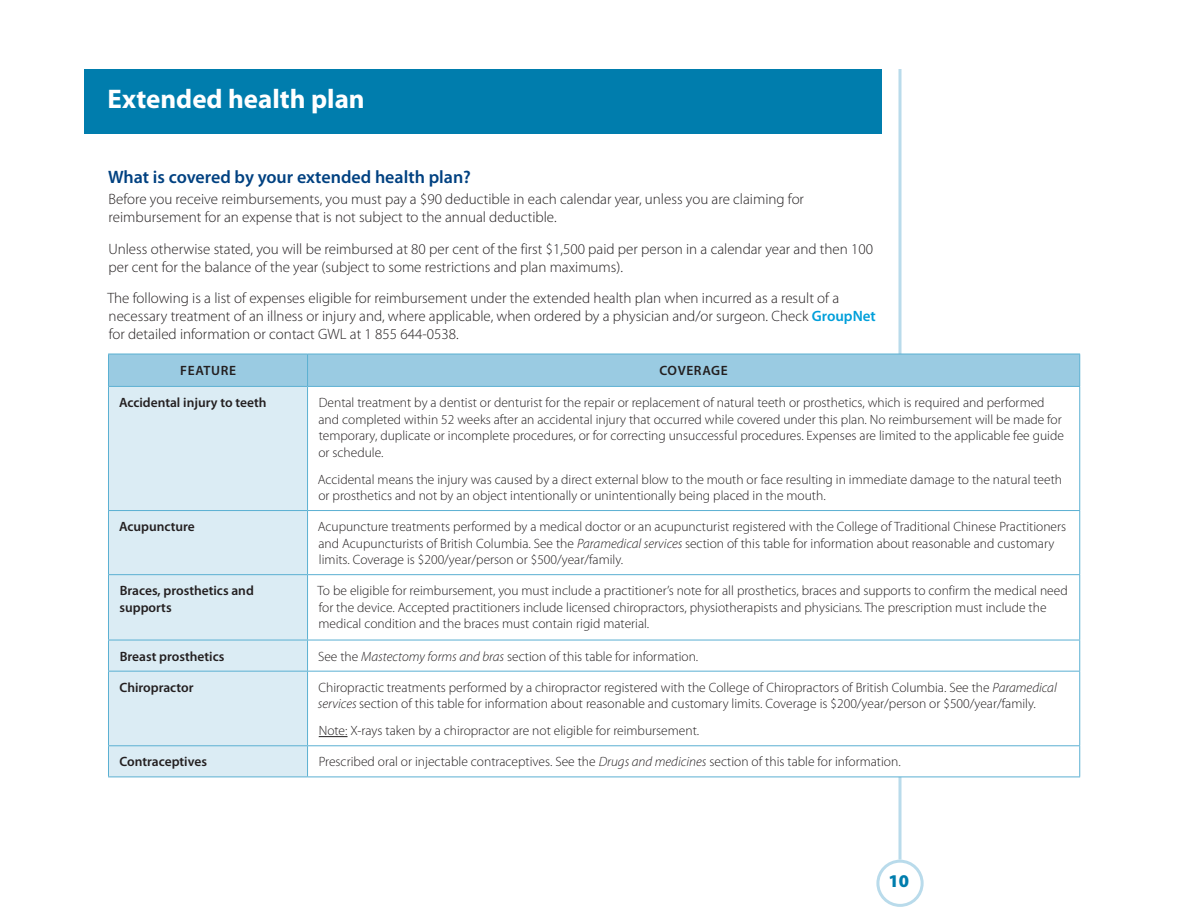
<style>
.page{position:relative;width:1188px;height:918px;background:#fff}
.page>*{position:absolute;margin:0;border:0;box-sizing:border-box;transform-origin:0 0}
.t1{font:700 27px "Myriad Pro";color:#fff}
.t2{font:600 18px "Myriad Pro";color:#014181}
.t3{font:900 18px "Myriad Pro";color:#007dad}
.text_-_body{font:300 15px/18px "Myriad Pro";color:#231f20}
.TABLE_text{font:300 13.5px/16.5px "Myriad Pro";color:#231f20}
.TABLE_text_bold{font:600 13.5px/16.5px "Myriad Pro";color:#231f20}
.Table_Header{font:600 13.5px "Myriad Pro";letter-spacing:.045em;color:#231f20}
.s1{font-weight:600;color:#009fda}
.s2{font-style:italic}
</style>
<div class="page">
<div style="left:876px;top:860px;width:48px;height:47px;border:3px solid #b9dbeb;border-radius:50%"></div>
<svg style="left:898px;top:69px;width:4px;height:791px"></svg>
<div style="left:84px;top:69px;width:798px;height:64px;background:#007dad"></div>
<div style="left:109px;top:355px;width:970px;height:31px;background:#9acbe2"></div>
<div style="left:109px;top:387px;width:198px;height:390px;background:#dbecf4"></div>
<svg style="left:308px;top:387px;width:771px;height:390px"></svg>
<hr style="left:108px;top:354px;width:1px;height:32px;background:#5bb0d2">
<hr style="left:108px;top:354px;width:200px;height:1px;background:#5bb0d2">
<hr style="left:308px;top:354px;width:772px;height:1px;background:#5bb0d2">
<hr style="left:307px;top:354px;width:1px;height:32px;background:#5bb0d2">
<hr style="left:1079px;top:354px;width:1px;height:32px;background:#5bb0d2">
<hr style="left:108px;top:387px;width:1px;height:123px;background:#5bb0d2">
<hr style="left:108px;top:511px;width:1px;height:63px;background:#5bb0d2">
<hr style="left:108px;top:575px;width:1px;height:65px;background:#5bb0d2">
<hr style="left:108px;top:640px;width:1px;height:31px;background:#5bb0d2">
<hr style="left:108px;top:672px;width:1px;height:73px;background:#5bb0d2">
<hr style="left:108px;top:386px;width:200px;height:1px;background:#5bb0d2">
<hr style="left:108px;top:510px;width:200px;height:1px;background:#5bb0d2">
<hr style="left:108px;top:574px;width:200px;height:1px;background:#5bb0d2">
<hr style="left:108px;top:640px;width:200px;height:1px;background:#5bb0d2">
<hr style="left:108px;top:671px;width:200px;height:1px;background:#5bb0d2">
<hr style="left:307px;top:387px;width:1px;height:123px;background:#5bb0d2">
<hr style="left:307px;top:511px;width:1px;height:63px;background:#5bb0d2">
<hr style="left:307px;top:575px;width:1px;height:65px;background:#5bb0d2">
<hr style="left:307px;top:640px;width:1px;height:31px;background:#5bb0d2">
<hr style="left:307px;top:672px;width:1px;height:73px;background:#5bb0d2">
<hr style="left:308px;top:386px;width:772px;height:1px;background:#5bb0d2">
<hr style="left:1079px;top:387px;width:1px;height:123px;background:#5bb0d2">
<hr style="left:1079px;top:511px;width:1px;height:63px;background:#5bb0d2">
<hr style="left:1079px;top:575px;width:1px;height:65px;background:#5bb0d2">
<hr style="left:1079px;top:640px;width:1px;height:31px;background:#5bb0d2">
<hr style="left:1079px;top:672px;width:1px;height:73px;background:#5bb0d2">
<hr style="left:308px;top:510px;width:772px;height:1px;background:#5bb0d2">
<hr style="left:308px;top:574px;width:772px;height:1px;background:#5bb0d2">
<hr style="left:308px;top:640px;width:772px;height:1px;background:#5bb0d2">
<hr style="left:308px;top:671px;width:772px;height:1px;background:#5bb0d2">
<hr style="left:108px;top:746px;width:1px;height:31px;background:#5bb0d2">
<hr style="left:108px;top:745px;width:200px;height:1px;background:#5bb0d2">
<hr style="left:307px;top:746px;width:1px;height:31px;background:#5bb0d2">
<hr style="left:308px;top:745px;width:772px;height:1px;background:#5bb0d2">
<hr style="left:1079px;top:746px;width:1px;height:31px;background:#5bb0d2">
<hr style="left:308px;top:777px;width:772px;height:1px;background:#5bb0d2">
<hr style="left:108px;top:777px;width:200px;height:1px;background:#5bb0d2">
<svg style="left:319px;top:736px;width:29px;height:1px"></svg>
<h1 class="t1" style="left:108px;top:81px;width:259px">Extended health plan</h1>
<h2 class="t2" style="left:108px;top:166px;width:364px">What is covered by your extended health plan?</h2>
<p class="text_-_body" style="left:109px;top:190px;width:697px">Before you receive reimbursements, you must pay a $90 deductible in each calendar year, unless you are claiming for reimbursement for an expense that is not subject to the annual deductible.</p>
<p class="text_-_body" style="left:108px;top:240px;width:766px">Unless otherwise stated, you will be reimbursed at 80 per cent of the first $1,500 paid per person in a calendar year and then 100 per cent for the balance of the year (subject to some restrictions and plan maximums).</p>
<p class="text_-_body" style="left:107px;top:289px;width:770px">The following is a list of expenses eligible for reimbursement under the extended health plan when incurred as a result of a necessary treatment of an illness or injury and, where applicable, when ordered by a physician and/or surgeon. Check <span class="s1">GroupNet </span>for detailed information or contact GWL at 1 855 644-0538.</p>
<p class="Table_Header" style="left:180px;top:362px;width:57px">FEATURE</p>
<p class="Table_Header" style="left:659px;top:362px;width:70px">COVERAGE</p>
<p class="TABLE_text_bold" style="left:119px;top:394px;width:149px">Accidental injury to teeth</p>
<p class="TABLE_text" style="left:318px;top:395px;width:747px">Dental treatment by a dentist or denturist for the repair or replacement of natural teeth or prosthetics, which is required and performed and completed within 52 weeks after an accidental injury that occurred while covered under this plan. No reimbursement will be made for temporary, duplicate or incomplete procedures, or for correcting unsuccessful procedures. Expenses are limited to the applicable fee guide or schedule.</p>
<p class="TABLE_text" style="left:318px;top:471px;width:746px">Accidental means the injury was caused by a direct external blow to the mouth or face resulting in immediate damage to the natural teeth or prosthetics and not by an object intentionally or unintentionally being placed in the mouth.</p>
<p class="TABLE_text_bold" style="left:119px;top:518px;width:77px">Acupuncture</p>
<p class="TABLE_text" style="left:318px;top:519px;width:750px">Acupuncture treatments performed by a medical doctor or an acupuncturist registered with the College of Traditional Chinese Practitioners and Acupuncturists of British Columbia. See the <span class="s2">Paramedical services</span> section of this table for information about reasonable and customary limits. Coverage is $200/year/person or $500/year/family.</p>
<p class="TABLE_text_bold" style="left:119px;top:582px;width:136px">Braces, prosthetics and supports</p>
<p class="TABLE_text" style="left:318px;top:583px;width:752px">To be eligible for reimbursement, you must include a practitioner’s note for all prosthetics, braces and supports to confirm the medical need for the device. Accepted practitioners include licensed chiropractors, physiotherapists and physicians. The prescription must include the medical condition and the braces must contain rigid material.</p>
<p class="TABLE_text_bold" style="left:120px;top:648px;width:106px">Breast prosthetics</p>
<p class="TABLE_text" style="left:318px;top:648px;width:382px">See the <span class="s2">Mastectomy forms and bras</span> section of this table for information.</p>
<p class="TABLE_text_bold" style="left:120px;top:679px;width:76px">Chiropractor</p>
<p class="TABLE_text" style="left:318px;top:679px;width:740px">Chiropractic treatments performed by a chiropractor registered with the College of Chiropractors of British Columbia. See the <span class="s2">Paramedical services</span> section of this table for information about reasonable and customary limits. Coverage is $200/year/person or $500/year/family.</p>
<p class="TABLE_text" style="left:319px;top:723px;width:382px">Note: X-rays taken by a chiropractor are not eligible for reimbursement.</p>
<p class="TABLE_text_bold" style="left:120px;top:753px;width:89px">Contraceptives</p>
<p class="TABLE_text" style="left:319px;top:754px;width:583px">Prescribed oral or injectable contraceptives. See the <span class="s2">Drugs and medicines</span> section of this table for information.</p>
<h2 class="t3" style="left:888px;top:869px;width:22px">10</h2>
</div>
